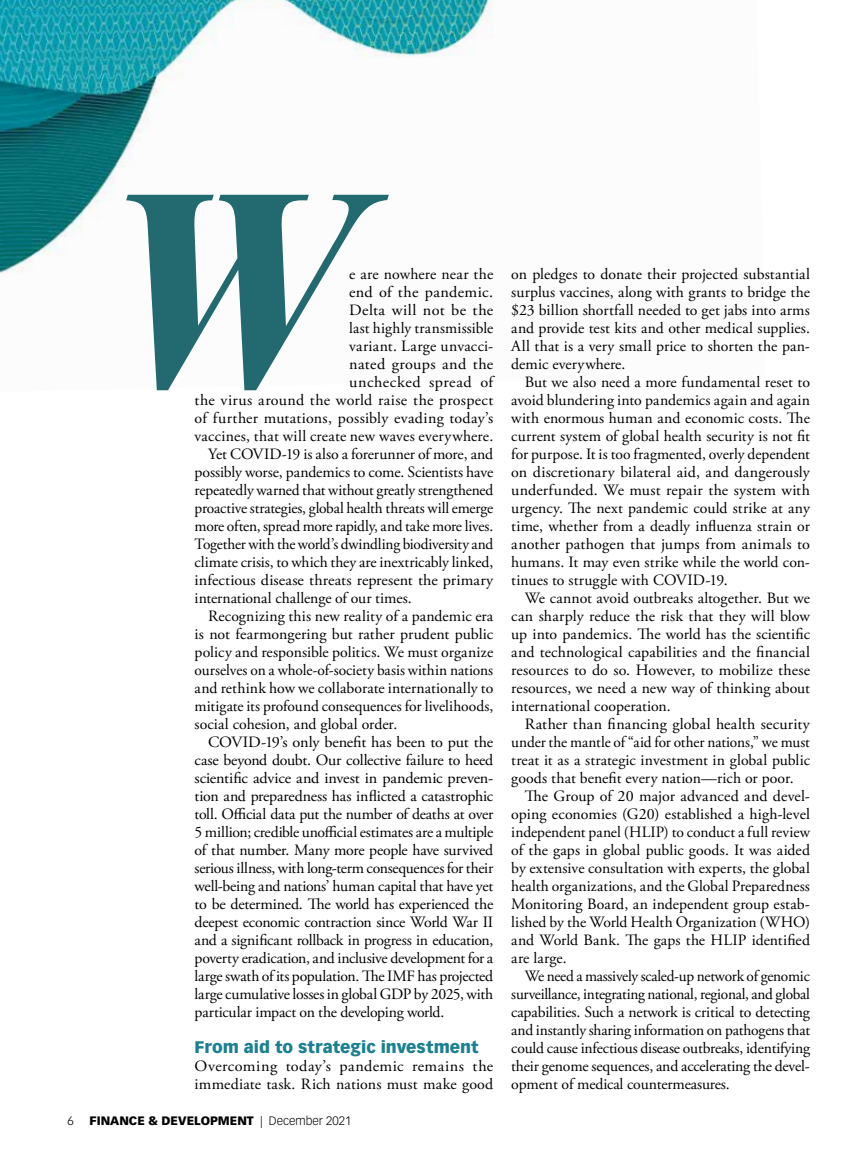
<style>
.page{position:relative;width:864px;height:1161px;background:#fff}
.page>*{position:absolute;margin:0;border:0;box-sizing:border-box;transform-origin:0 0}
.t1{font:900 16.5px "Vectora LT Std";color:#1b8190}
.t2{font:15.75px/18px "Adobe Garamond Pro";letter-spacing:-.005em;color:#000;text-align:justify}
.t3{font:15.75px/18px "Adobe Garamond Pro";letter-spacing:.015em;color:#000}
.t4{font:15.75px "Adobe Garamond Pro";letter-spacing:.02em;color:#000}
.t5{font:15.75px "Adobe Garamond Pro";letter-spacing:.025em;color:#000}
.t6{font:15.75px "Adobe Garamond Pro";letter-spacing:.035em;color:#000}
.t7{font:900 12px "Vectora LT Std";color:#000}
.t8{font:300 12px "Vectora LT Std";color:#000}
.s1{font-weight:300}
</style>
<div class="page">
<img style="left:0;top:0;width:492px;height:391px">
<svg style="left:126px;top:195px;width:263px;height:195px"></svg>
<p class="t2" style="left:349px;top:266px;width:146px">e are nowhere near the</p>
<p class="t4" style="left:349px;top:283px;width:146px">end of the pandemic.</p>
<p class="t5" style="left:349px;top:301px;width:146px">Delta will not be the</p>
<p class="t3" style="left:349px;top:320px;width:146px">last highly transmissible</p>
<p class="t3" style="left:349px;top:338px;width:146px">variant. Large unvacci-</p>
<p class="t4" style="left:349px;top:355px;width:146px">nated groups and the</p>
<p class="t6" style="left:349px;top:373px;width:146px">unchecked spread of</p>
<p class="t4" style="left:195px;top:391px;width:300px">the virus around the world raise the prospect</p>
<p class="t4" style="left:195px;top:409px;width:300px">of further mutations, possibly evading today’s</p>
<p class="t3" style="left:195px;top:428px;width:300px">vaccines, that will create new waves everywhere.</p>
<p class="t2" style="left:208px;top:446px;width:287px">Yet COVID-19 is also a forerunner of more, and</p>
<p class="t2" style="left:195px;top:464px;width:300px">possibly worse, pandemics to come. Scientists have</p>
<p class="t2" style="left:195px;top:482px;width:300px">repeatedly warned that without greatly strengthened</p>
<p class="t2" style="left:195px;top:500px;width:300px">proactive strategies, global health threats will emerge</p>
<p class="t2" style="left:195px;top:518px;width:300px">more often, spread more rapidly, and take more lives.</p>
<p class="t2" style="left:195px;top:536px;width:300px">Together with the world’s dwindling biodiversity and</p>
<p class="t2" style="left:195px;top:554px;width:300px">climate crisis, to which they are inextricably linked,</p>
<p class="t2" style="left:195px;top:572px;width:300px">infectious disease threats represent the primary</p>
<p class="t2" style="left:195px;top:590px;width:219px">international challenge of our times.</p>
<p class="t2" style="left:208px;top:608px;width:287px">Recognizing this new reality of a pandemic era</p>
<p class="t2" style="left:195px;top:626px;width:300px">is not fearmongering but rather prudent public</p>
<p class="t2" style="left:195px;top:644px;width:300px">policy and responsible politics. We must organize</p>
<p class="t2" style="left:195px;top:662px;width:300px">ourselves on a whole-of-society basis within nations</p>
<p class="t2" style="left:195px;top:680px;width:300px">and rethink how we collaborate internationally to</p>
<p class="t2" style="left:195px;top:698px;width:300px">mitigate its profound consequences for livelihoods,</p>
<p class="t2" style="left:195px;top:716px;width:204px">social cohesion, and global order.</p>
<p class="t2" style="left:208px;top:734px;width:287px">COVID-19’s only benefit has been to put the</p>
<p class="t2" style="left:195px;top:752px;width:300px">case beyond doubt. Our collective failure to heed</p>
<p class="t2" style="left:195px;top:770px;width:300px">scientific advice and invest in pandemic preven-</p>
<p class="t2" style="left:195px;top:788px;width:300px">tion and preparedness has inflicted a catastrophic</p>
<p class="t2" style="left:195px;top:806px;width:300px">toll. Official data put the number of deaths at over</p>
<p class="t2" style="left:195px;top:824px;width:300px">5 million; credible unofficial estimates are a multiple</p>
<p class="t2" style="left:195px;top:842px;width:300px">of that number. Many more people have survived</p>
<p class="t2" style="left:195px;top:860px;width:300px">serious illness, with long-term consequences for their</p>
<p class="t2" style="left:195px;top:878px;width:300px">well-being and nations’ human capital that have yet</p>
<p class="t2" style="left:195px;top:896px;width:300px">to be determined. The world has experienced the</p>
<p class="t2" style="left:195px;top:914px;width:300px">deepest economic contraction since World War II</p>
<p class="t2" style="left:195px;top:932px;width:300px">and a significant rollback in progress in education,</p>
<p class="t2" style="left:195px;top:950px;width:300px">poverty eradication, and inclusive development for a</p>
<p class="t2" style="left:195px;top:968px;width:300px">large swath of its population. The IMF has projected</p>
<p class="t2" style="left:195px;top:986px;width:300px">large cumulative losses in global GDP by 2025, with</p>
<p class="t2" style="left:195px;top:1004px;width:251px">particular impact on the developing world.</p>
<p class="t1" style="left:195px;top:1037px;width:285px">From aid to strategic investment</p>
<p class="t3" style="left:195px;top:1058px;width:300px">Overcoming today’s pandemic remains the immediate task. Rich nations must make good</p>
<p class="t8" style="left:68px;top:1114px;width:8px">6</p>
<p class="t7" style="left:89px;top:1113px;width:263px">FINANCE &amp; DEVELOPMENT <span class="s1">| December 2021</span></p>
<p class="t2" style="left:511px;top:266px;width:300px">on pledges to donate their projected substantial surplus vaccines, along with grants to bridge the $23 billion shortfall needed to get jabs into arms and provide test kits and other medical supplies.<br>All that is a very small price to shorten the pan&shy;demic everywhere.</p>
<p class="t2" style="left:511px;top:374px;width:300px;text-indent:13px">But we also need a more fundamental reset to avoid blundering into pandemics again and again with enormous human and economic costs. The current system of global health security is not fit for purpose. It is too fragmented, overly dependent on discretionary bilateral aid, and dangerously underfunded. We must repair the system with urgency. The next pandemic could strike at any time, whether from a deadly influenza strain or another pathogen that jumps from animals to humans. It may even strike while the world con&shy;tinues to struggle with COVID-19.</p>
<p class="t2" style="left:511px;top:590px;width:300px;text-indent:13px">We cannot avoid outbreaks altogether. But we can sharply reduce the risk that they will blow up into pandemics. The world has the scientific and technological capabilities and the financial resources to do so. However, to mobilize these resources, we need a new way of thinking about international cooperation.</p>
<p class="t2" style="left:511px;top:716px;width:300px;text-indent:14px">Rather than financing global health security under the mantle of “aid for other nations,” we must treat it as a strategic investment in global public goods that benefit every nation—rich or poor.</p>
<p class="t2" style="left:511px;top:788px;width:300px;text-indent:14px">The Group of 20 major advanced and devel&shy;oping economies (G20) established a high-level independent panel (HLIP) to conduct a full review of the gaps in global public goods. It was aided by extensive consultation with experts, the global health organizations, and the Global Preparedness Monitoring Board, an independent group estab&shy;lished by the World Health Organization (WHO) and World Bank. The gaps the HLIP identified are large.</p>
<p class="t2" style="left:511px;top:968px;width:300px;text-indent:14px">We need a massively scaled-up network of genomic surveillance, integrating national, regional, and global capabilities. Such a network is critical to detecting and instantly sharing information on pathogens that could cause infectious disease outbreaks, identifying their genome sequences, and accelerating the devel&shy;opment of medical countermeasures.</p>
</div>
